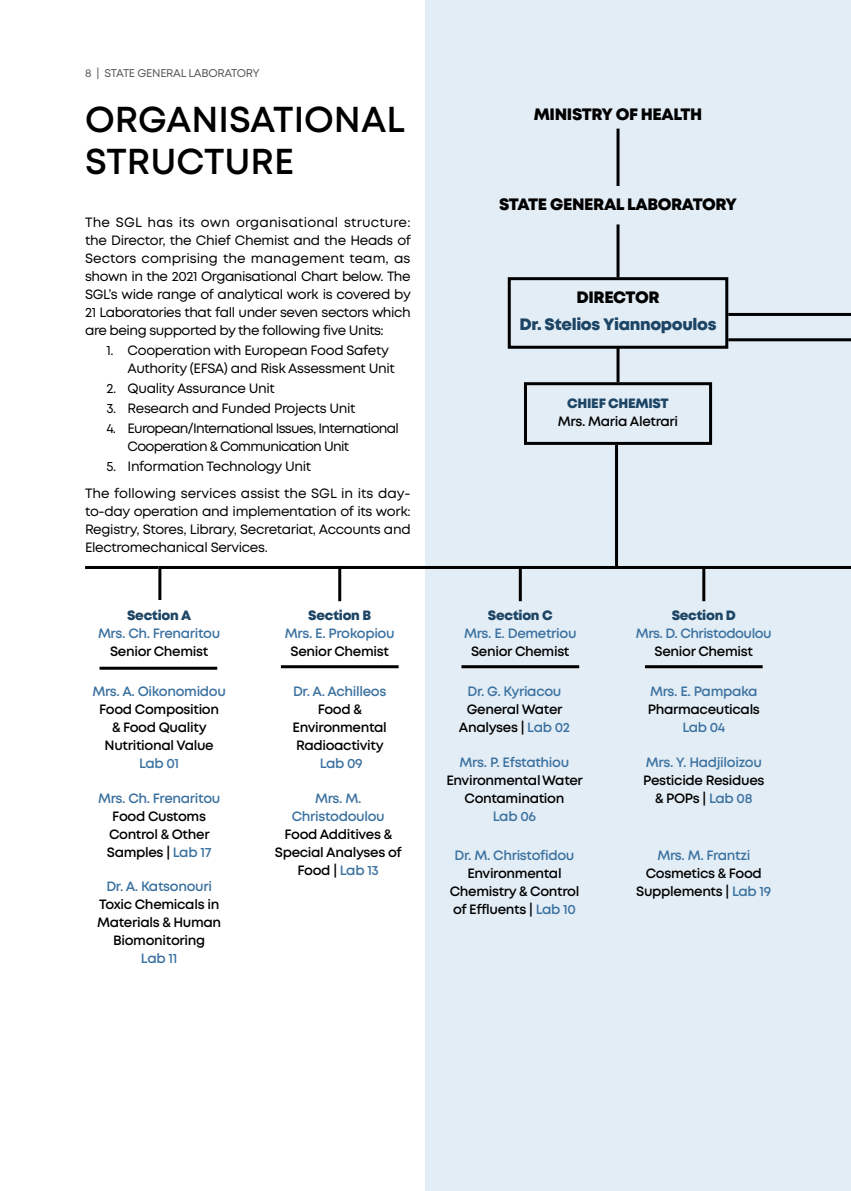
<style>
.page{position:relative;width:851px;height:1191px;background:#fff}
.page>*{position:absolute;margin:0;border:0;box-sizing:border-box;transform-origin:0 0}
.t1{font:600 36px/42px "Mont";color:#000}
.t2{font:800 16.5px "Mont";letter-spacing:-.02em;color:#000}
.t3{font:800 16.5px "Mont";letter-spacing:-.02em;color:#1d4565}
.t4{font:13.5px/18px "Mont";letter-spacing:-.025em;color:#000;text-align:justify}
.t5{font:600 13.5px/18px "Mont";letter-spacing:-.025em;color:#000;text-align:center}
.t6{font:600 13.5px/18px "Mont";letter-spacing:-.025em;color:#3b71a0;text-align:center}
.t7{font:13.5px/18px "Mont";letter-spacing:-.05em;color:#000}
.t8{font:13.5px/26.5px "Mont";letter-spacing:-.005em;color:#000}
.t9{font:800 13.5px "Mont";letter-spacing:-.02em;color:#1d4565}
.t10{font:11.25px "Mont";letter-spacing:-.025em;color:#58595b}
.s1{color:#3b71a0}
</style>
<div class="page">
<div style="left:425px;top:0;width:425px;height:1191px;background:#e3edf5"></div>
<hr style="left:615px;top:445px;width:3px;height:122px;background:#000">
<hr style="left:616px;top:347px;width:3px;height:35px;background:#000">
<hr style="left:616px;top:224px;width:3px;height:53px;background:#000">
<hr style="left:616px;top:129px;width:3px;height:57px;background:#000">
<div style="left:524px;top:382px;width:188px;height:63px;border:3px solid #000"></div>
<div style="left:507px;top:277px;width:221px;height:72px;border:3px solid #000"></div>
<hr style="left:99px;top:666px;width:118px;height:3px;background:#000">
<hr style="left:281px;top:665px;width:117px;height:3px;background:#000">
<hr style="left:461px;top:665px;width:118px;height:3px;background:#000">
<hr style="left:645px;top:665px;width:117px;height:3px;background:#000">
<hr style="left:85px;top:566px;width:73px;height:3px;background:#000">
<hr style="left:728px;top:313px;width:122px;height:3px;background:#000">
<svg style="left:158px;top:566px;width:692px;height:35px"></svg>
<svg style="left:725px;top:337px;width:125px;height:12px"></svg>
<p class="t10" style="left:85px;top:66px;width:176px">8 | STATE GENERAL LABORATORY</p>
<h1 class="t1" style="left:85px;top:99px;width:321px">ORGANISATIONAL<br>STRUCTURE</h1>
<p class="t4" style="left:85px;top:213px;width:327px">The SGL has its own organisational structure: the Director, the Chief Chemist and the Heads of Sectors comprising the management team, as shown in the 2021 Organisational Chart below. The SGL’s wide range of analytical work is covered by 21 Laboratories that fall under seven sectors which are being supported by the following five Units:</p>
<p class="t4" style="left:128px;top:341px;width:269px;text-indent:-21px">1. Cooperation with European Food Safety<br>Authority (EFSA) and Risk Assessment Unit</p>
<p class="t4" style="left:106px;top:379px;width:170px">2. Quality Assurance Unit</p>
<p class="t4" style="left:106px;top:399px;width:250px">3. Research and Funded Projects Unit</p>
<p class="t7" style="left:128px;top:419px;width:273px;text-indent:-21px">4. European/International Issues, International<br>Cooperation &amp; Communication Unit</p>
<p class="t8" style="left:85px;top:453px;width:327px;text-indent:21px">5. Information Technology Unit<br>The following services assist the SGL in its day-</p>
<p class="t4" style="left:85px;top:502px;width:327px">to-day operation and implementation of its work:<br>Registry, Stores, Library, Secretariat, Accounts and Electromechanical Services.</p>
<p class="t9" style="left:127px;top:606px;width:66px">Section Α</p>
<p class="t6" style="left:98px;top:624px;width:124px">Mrs. Ch. Frenaritou</p>
<p class="t5" style="left:110px;top:642px;width:100px">Senior Chemist</p>
<p class="t6" style="left:92px;top:682px;width:135px">Mrs. A. Oikonomidou</p>
<p class="t5" style="left:99px;top:700px;width:121px">Food Composition &amp; Food Quality<br>Nutritional Value</p>
<p class="t6" style="left:139px;top:754px;width:42px">Lab 01</p>
<p class="t6" style="left:98px;top:789px;width:124px">Mrs. Ch. Frenaritou</p>
<p class="t5" style="left:107px;top:807px;width:106px">Food Customs<br>Control &amp; Other<br>Samples | <span class="s1">Lab 17</span></p>
<p class="t6" style="left:106px;top:877px;width:107px">Dr. A. Katsonouri</p>
<p class="t5" style="left:97px;top:895px;width:126px">Toxic Chemicals in<br>Materials &amp; Human<br>Biomonitoring</p>
<p class="t6" style="left:141px;top:949px;width:38px">Lab 11</p>
<p class="t9" style="left:308px;top:606px;width:64px">Section Β</p>
<p class="t6" style="left:285px;top:624px;width:111px">Mrs. E. Prokopiou</p>
<p class="t5" style="left:290px;top:642px;width:100px">Senior Chemist</p>
<p class="t6" style="left:293px;top:682px;width:95px">Dr. A. Achilleos</p>
<p class="t5" style="left:292px;top:700px;width:96px">Food &amp;<br>Environmental<br>Radioactivity</p>
<p class="t6" style="left:319px;top:754px;width:45px">Lab 09</p>
<p class="t6" style="left:292px;top:789px;width:94px">Mrs. M.<br>Christodoulou</p>
<p class="t5" style="left:275px;top:825px;width:129px">Food Additives &amp;<br>Special Analyses of<br>Food | <span class="s1">Lab 13</span></p>
<p class="t2" style="left:533px;top:103px;width:170px">MINISTRY OF HEALTH</p>
<p class="t2" style="left:499px;top:193px;width:239px">STATE GENERAL LABORATORY</p>
<p class="t2" style="left:576px;top:287px;width:84px">DIRECTOR</p>
<p class="t3" style="left:519px;top:313px;width:198px">Dr. Stelios Yiannopoulos</p>
<p class="t9" style="left:567px;top:394px;width:103px">CHIEF CHEMIST</p>
<p class="t5" style="left:557px;top:412px;width:122px">Mrs. Maria Aletrari</p>
<p class="t9" style="left:488px;top:606px;width:66px">Section C</p>
<p class="t6" style="left:464px;top:624px;width:114px">Mrs. E. Demetriou</p>
<p class="t5" style="left:471px;top:642px;width:100px">Senior Chemist</p>
<p class="t6" style="left:467px;top:682px;width:95px">Dr. G. Kyriacou</p>
<p class="t5" style="left:459px;top:700px;width:113px">General Water<br>Analyses | <span class="s1">Lab 02</span></p>
<p class="t6" style="left:459px;top:753px;width:111px">Mrs. P. Efstathiou</p>
<p class="t5" style="left:446px;top:771px;width:138px">Environmental Water<br>Contamination</p>
<p class="t6" style="left:493px;top:807px;width:45px">Lab 06</p>
<p class="t6" style="left:454px;top:846px;width:121px">Dr. M. Christofidou</p>
<p class="t5" style="left:449px;top:864px;width:131px">Environmental<br>Chemistry &amp; Control of Effluents | <span class="s1">Lab 10</span></p>
<p class="t9" style="left:671px;top:606px;width:66px">Section D</p>
<p class="t6" style="left:635px;top:624px;width:137px">Mrs. D. Christodoulou</p>
<p class="t5" style="left:654px;top:642px;width:100px">Senior Chemist</p>
<p class="t6" style="left:650px;top:682px;width:109px">Mrs. E. Pampaka</p>
<p class="t5" style="left:647px;top:700px;width:114px">Pharmaceuticals</p>
<p class="t6" style="left:682px;top:718px;width:44px">Lab 04</p>
<p class="t6" style="left:645px;top:753px;width:118px">Mrs. Y. Hadjiloizou</p>
<p class="t5" style="left:643px;top:771px;width:123px">Pesticide Residues &amp; POPs | <span class="s1">Lab 08</span></p>
<p class="t6" style="left:657px;top:846px;width:94px">Mrs. M. Frantzi</p>
<p class="t5" style="left:636px;top:864px;width:137px">Cosmetics &amp; Food<br>Supplements | <span class="s1">Lab 19</span></p>
</div>
